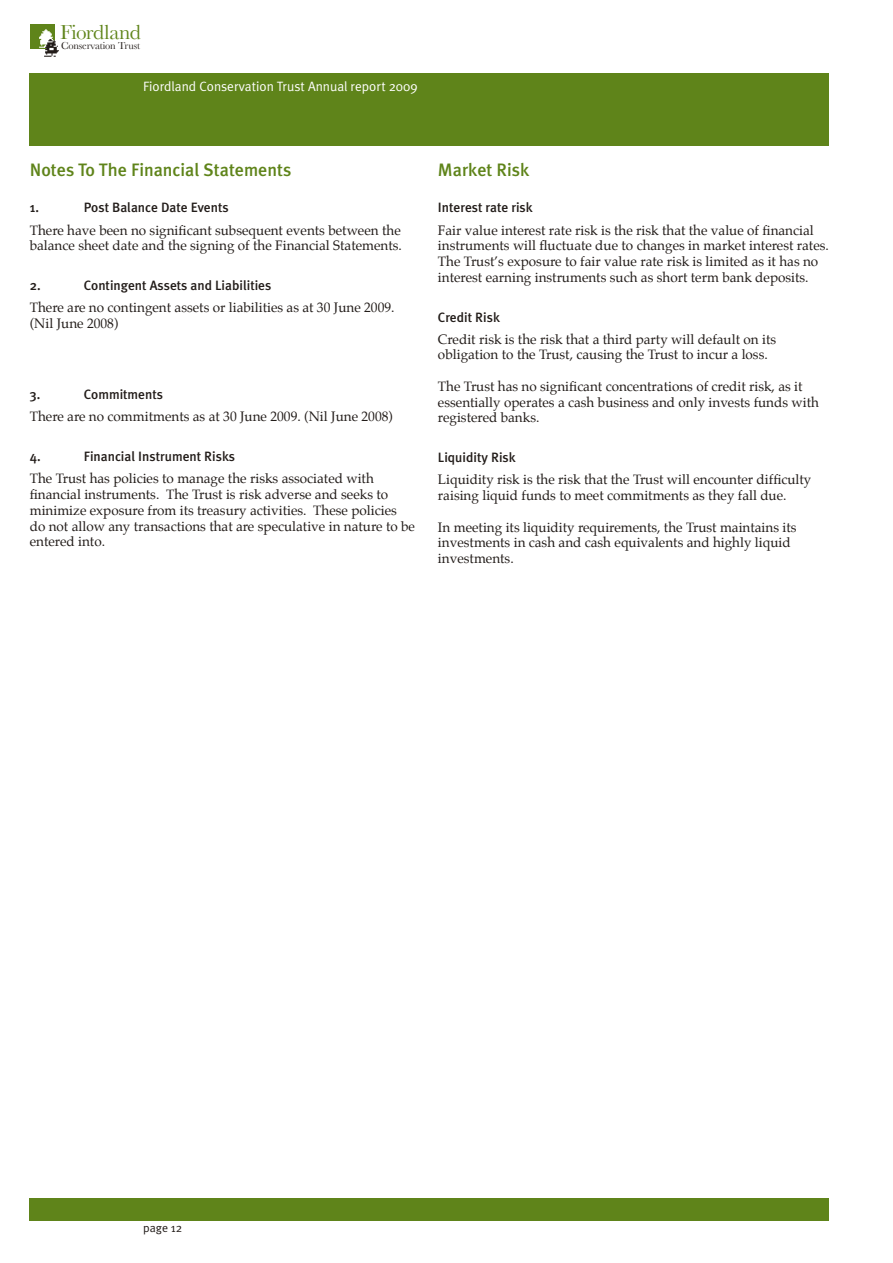
<style>
.page{position:relative;width:893px;height:1263px;background:#fff}
.page>*{position:absolute;margin:0;border:0;box-sizing:border-box;transform-origin:0 0}
.t1{font:21.15px "Baskerville";letter-spacing:-.02em;color:#5f841a}
.t2{font:500 18px "Meta Plus";color:#5f841a}
.t3{font:13.5px/15.8px "Palatino";color:#221c19}
.t4{font:500 13.5px "Meta Plus";color:#221c19}
.t5{font:13.5px "Meta Plus Normal";color:#fff}
.t6{font:12px "Meta Plus Normal";color:#221c19}
.t7{font:10.65px "Baskerville";letter-spacing:-.01em;color:#221c19}
</style>
<div class="page">
<div style="left:30px;top:73px;width:799px;height:72px;background:#5f841a"></div>
<div style="left:30px;top:1198px;width:799px;height:22px;background:#5f841a"></div>
<div style="left:30px;top:24px;width:24px;height:25px;background:#5f841a"></div>
<img style="left:39px;top:29px;width:14px;height:19px">
<img style="left:43px;top:38px;width:16px;height:19px">
<h1 class="t1" style="left:60px;top:19px;width:82px">Fiordland</h1>
<p class="t7" style="left:61px;top:39px;width:81px">Conservation Trust</p>
<p class="t5" style="left:143px;top:79px;width:276px">Fiordland Conservation Trust Annual report 2009</p>
<h2 class="t2" style="left:30px;top:159px;width:263px">Notes To The Financial Statements</h2>
<p class="t4" style="left:30px;top:200px;width:11px">1.</p>
<p class="t4" style="left:84px;top:200px;width:146px">Post Balance Date Events</p>
<p class="t3" style="left:30px;top:223px;width:374px">There have been no significant subsequent events between the balance sheet date and the signing of the Financial Statements.</p>
<p class="t4" style="left:30px;top:278px;width:12px">2.</p>
<p class="t4" style="left:84px;top:278px;width:189px">Contingent Assets and Liabilities</p>
<p class="t3" style="left:30px;top:301px;width:366px">There are no contingent assets or liabilities as at 30 June 2009. (Nil June 2008)</p>
<p class="t4" style="left:30px;top:387px;width:12px">3.</p>
<p class="t4" style="left:84px;top:387px;width:81px">Commitments</p>
<p class="t3" style="left:30px;top:410px;width:365px">There are no commitments as at 30 June 2009. (Nil June 2008)</p>
<p class="t4" style="left:30px;top:449px;width:12px">4.</p>
<p class="t4" style="left:84px;top:449px;width:153px">Financial Instrument Risks</p>
<p class="t3" style="left:30px;top:472px;width:387px">The Trust has policies to manage the risks associated with financial instruments. The Trust is risk adverse and seeks to minimize exposure from its treasury activities. These policies do not allow any transactions that are speculative in nature to be entered into.</p>
<h2 class="t2" style="left:438px;top:159px;width:93px">Market Risk</h2>
<p class="t4" style="left:438px;top:200px;width:96px">Interest rate risk</p>
<p class="t3" style="left:438px;top:223px;width:392px">Fair value interest rate risk is the risk that the value of financial instruments will fluctuate due to changes in market interest rates.<br>The Trust’s exposure to fair value rate risk is limited as it has no interest earning instruments such as short term bank deposits.</p>
<p class="t4" style="left:438px;top:309px;width:63px">Credit Risk</p>
<p class="t3" style="left:438px;top:332px;width:340px">Credit risk is the risk that a third party will default on its obligation to the Trust, causing the Trust to incur a loss.</p>
<p class="t3" style="left:438px;top:380px;width:382px">The Trust has no significant concentrations of credit risk, as it essentially operates a cash business and only invests funds with registered banks.</p>
<p class="t4" style="left:438px;top:450px;width:79px">Liquidity Risk</p>
<p class="t3" style="left:438px;top:473px;width:375px">Liquidity risk is the risk that the Trust will encounter difficulty raising liquid funds to meet commitments as they fall due.</p>
<p class="t3" style="left:438px;top:520px;width:360px">In meeting its liquidity requirements, the Trust maintains its investments in cash and cash equivalents and highly liquid investments.</p>
<p class="t6" style="left:143px;top:1221px;width:40px">page 12</p>
</div>
